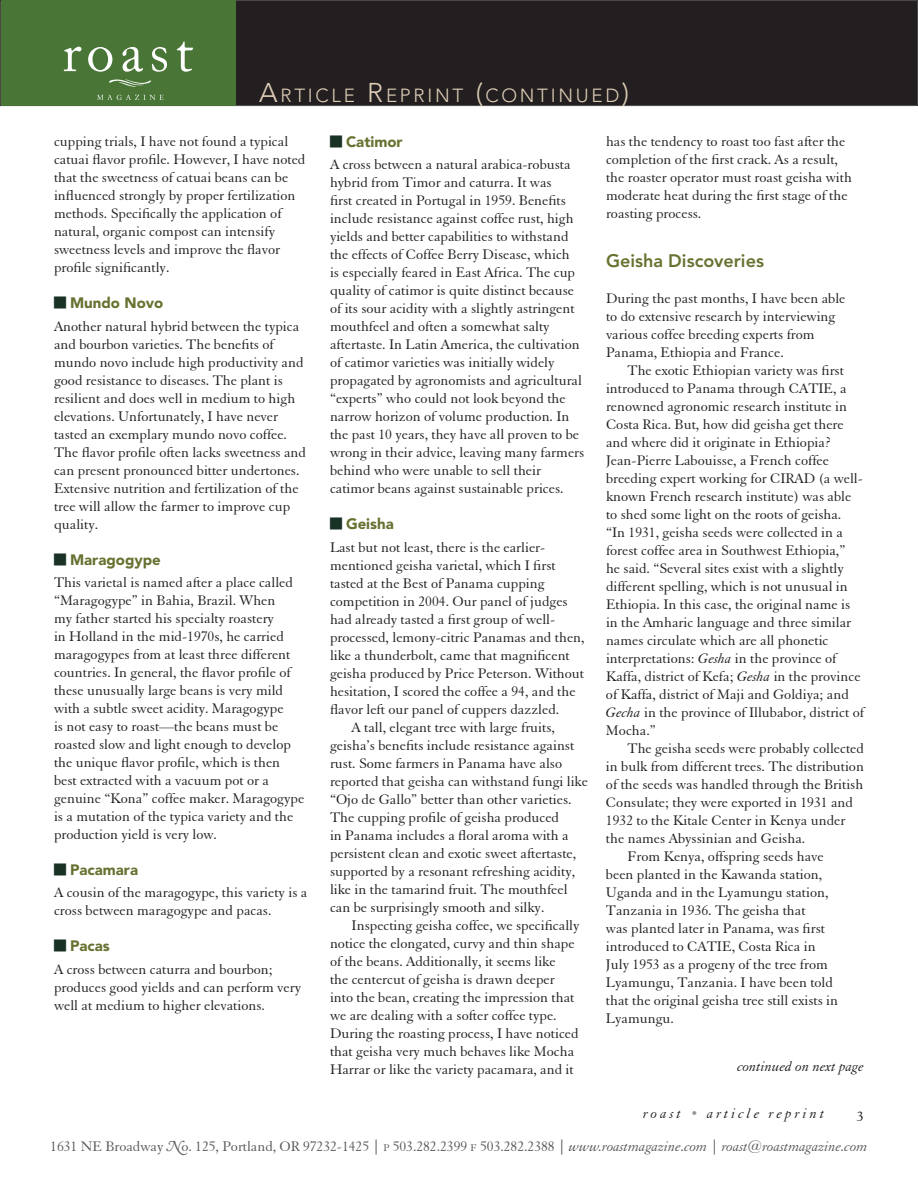
<style>
.page{position:relative;width:918px;height:1188px;background:#fff}
.page>*{position:absolute;margin:0;border:0;box-sizing:border-box;transform-origin:0 0}
.t1{font:300 18.9px "Avenir";letter-spacing:.145em;color:#deceb6}
.t2{font:800 18px "Avenir";color:#667230}
.t3{font:15px/18px "Elegant Garamond BT";color:#231f20}
.t4{font:15px "Elegant Garamond BT";color:#57585a}
.t5{font:900 15px "Avenir";color:#667230}
.t6{font:italic 15px "Elegant Garamond BT";letter-spacing:.2em;color:#231f20}
.t7{font:italic 15px "Elegant Garamond BT";color:#231f20}
.t8{font:15px "Goudy SC";color:#231f20}
.s1{font-size:27px}
.s2{font-family:"Vienna Extras";font-weight:400;color:#1a3225}
.s3{font-style:italic}
.s4{font-size:13.5px;color:#939598}
.s5{font-family:"Adobe Caslon Swash";font-style:italic}
.s6{font-size:10.5px}
</style>
<div class="page">
<div style="left:235px;top:1px;width:682px;height:104px;background:#231f20"></div>
<div style="left:1px;top:1px;width:234px;height:105px;background:#497637"></div>
<svg style="left:64px;top:47px;width:17px;height:24px"></svg>
<svg style="left:88px;top:47px;width:24px;height:25px"></svg>
<svg style="left:122px;top:47px;width:21px;height:25px"></svg>
<svg style="left:152px;top:47px;width:15px;height:25px"></svg>
<svg style="left:177px;top:41px;width:16px;height:31px"></svg>
<svg style="left:109px;top:79px;width:42px;height:8px"></svg>
<svg style="left:97px;top:95px;width:67px;height:5px"></svg>
<p class="t1" style="left:259px;top:85px;width:371px"><span class="s1">A</span>RTICLE <span class="s1">R</span>EPRINT <span class="s1">(</span>CONTINUED<span class="s1">)</span></p>
<p class="t3" style="left:54px;top:132px;width:253px">cupping trials, I have not found a typical catuai flavor profile. However, I have noted that the sweetness of catuai beans can be influenced strongly by proper fertilization methods. Specifically the application of natural, organic compost can intensify sweetness levels and improve the flavor profile significantly.</p>
<p class="t5" style="left:54px;top:294px;width:111px"><span class="s2">J</span> Mundo Novo</p>
<p class="t3" style="left:54px;top:317px;width:254px">Another natural hybrid between the typica and bourbon varieties. The benefits of mundo novo include high productivity and good resistance to diseases. The plant is resilient and does well in medium to high elevations. Unfortunately, I have never tasted an exemplary mundo novo coffee.<br>The flavor profile often lacks sweetness and can present pronounced bitter undertones.<br>Extensive nutrition and fertilization of the tree will allow the farmer to improve cup quality.</p>
<p class="t5" style="left:54px;top:550px;width:108px"><span class="s2">J</span> Maragogype</p>
<p class="t3" style="left:54px;top:573px;width:252px">This varietal is named after a place called “Maragogype” in Bahia, Brazil. When<br>my father started his specialty roastery<br>in Holland in the mid-1970s, he carried maragogypes from at least three different countries. In general, the flavor profile of these unusually large beans is very mild with a subtle sweet acidity. Maragogype<br>is not easy to roast—the beans must be roasted slow and light enough to develop the unique flavor profile, which is then best extracted with a vacuum pot or a genuine “Kona” coffee maker. Maragogype is a mutation of the typica variety and the production yield is very low.</p>
<p class="t5" style="left:54px;top:861px;width:86px"><span class="s2">J</span> Pacamara</p>
<p class="t3" style="left:54px;top:883px;width:255px">A cousin of the maragogype, this variety is a cross between maragogype and pacas.</p>
<p class="t5" style="left:54px;top:937px;width:57px"><span class="s2">J</span> Pacas</p>
<p class="t3" style="left:54px;top:960px;width:249px">A cross between caturra and bourbon; produces good yields and can perform very well at medium to higher elevations.</p>
<p class="t5" style="left:330px;top:133px;width:74px"><span class="s2">J</span> Catimor</p>
<p class="t3" style="left:330px;top:155px;width:256px">A cross between a natural arabica-robusta hybrid from Timor and caturra. It was<br>first created in Portugal in 1959. Benefits include resistance against coffee rust, high yields and better capabilities to withstand the effects of Coffee Berry Disease, which<br>is especially feared in East Africa. The cup quality of catimor is quite distinct because of its sour acidity with a slightly astringent mouthfeel and often a somewhat salty aftertaste. In Latin America, the cultivation of catimor varieties was initially widely propagated by agronomists and agricultural “experts” who could not look beyond the narrow horizon of volume production. In the past 10 years, they have all proven to be wrong in their advice, leaving many farmers behind who were unable to sell their catimor beans against sustainable prices.</p>
<p class="t5" style="left:330px;top:515px;width:65px"><span class="s2">J</span> Geisha</p>
<p class="t3" style="left:330px;top:538px;width:217px">Last but not least, there is the earlier-</p>
<p class="t3" style="left:330px;top:556px;width:227px">mentioned geisha varietal, which I first</p>
<p class="t3" style="left:330px;top:574px;width:216px">tasted at the Best of Panama cupping</p>
<p class="t3" style="left:330px;top:592px;width:239px">competition in 2004. Our panel of judges</p>
<p class="t3" style="left:330px;top:610px;width:227px">had already tasted a first group of well-</p>
<p class="t3" style="left:330px;top:628px;width:256px">processed, lemony-citric Panamas and then,</p>
<p class="t3" style="left:330px;top:646px;width:241px">like a thunderbolt, came that magnificent</p>
<p class="t3" style="left:330px;top:664px;width:256px">geisha produced by Price Peterson. Without</p>
<p class="t3" style="left:330px;top:682px;width:247px">hesitation, I scored the coffee a 94, and the</p>
<p class="t3" style="left:330px;top:700px;width:231px">flavor left our panel of cuppers dazzled.</p>
<p class="t3" style="left:352px;top:718px;width:205px">A tall, elegant tree with large fruits,</p>
<p class="t3" style="left:330px;top:736px;width:246px">geisha’s benefits include resistance against</p>
<p class="t3" style="left:330px;top:754px;width:234px">rust. Some farmers in Panama have also</p>
<p class="t3" style="left:330px;top:772px;width:260px">reported that geisha can withstand fungi like</p>
<p class="t3" style="left:330px;top:790px;width:243px">“Ojo de Gallo” better than other varieties.</p>
<p class="t3" style="left:330px;top:808px;width:231px">The cupping profile of geisha produced</p>
<p class="t3" style="left:330px;top:826px;width:240px">in Panama includes a floral aroma with a</p>
<p class="t3" style="left:330px;top:844px;width:248px">persistent clean and exotic sweet aftertaste,</p>
<p class="t3" style="left:330px;top:862px;width:247px">supported by a resonant refreshing acidity,</p>
<p class="t3" style="left:330px;top:880px;width:239px">like in the tamarind fruit. The mouthfeel</p>
<p class="t3" style="left:330px;top:898px;width:216px">can be surprisingly smooth and silky.</p>
<p class="t3" style="left:352px;top:916px;width:229px">Inspecting geisha coffee, we specifically</p>
<p class="t3" style="left:330px;top:934px;width:246px">notice the elongated, curvy and thin shape</p>
<p class="t3" style="left:330px;top:952px;width:227px">of the beans. Additionally, it seems like</p>
<p class="t3" style="left:330px;top:970px;width:226px">the centercut of geisha is drawn deeper</p>
<p class="t3" style="left:330px;top:988px;width:246px">into the bean, creating the impression that</p>
<p class="t3" style="left:330px;top:1006px;width:228px">we are dealing with a softer coffee type.</p>
<p class="t3" style="left:330px;top:1024px;width:250px">During the roasting process, I have noticed</p>
<p class="t3" style="left:330px;top:1042px;width:246px">that geisha very much behaves like Mocha</p>
<p class="t3" style="left:330px;top:1060px;width:245px">Harrar or like the variety pacamara, and it</p>
<p class="t3" style="left:606px;top:132px;width:248px">has the tendency to roast too fast after the completion of the first crack. As a result, the roaster operator must roast geisha with moderate heat during the first stage of the roasting process.</p>
<p class="t2" style="left:606px;top:250px;width:160px">Geisha Discoveries</p>
<p class="t3" style="left:606px;top:289px;width:241px">During the past months, I have been able to do extensive research by interviewing various coffee breeding experts from Panama, Ethiopia and France.</p>
<p class="t3" style="left:606px;top:361px;width:260px;text-indent:22px">The exotic Ethiopian variety was first introduced to Panama through CATIE, a renowned agronomic research institute in Costa Rica. But, how did geisha get there and where did it originate in Ethiopia?<br>Jean-Pierre Labouisse, a French coffee breeding expert working for CIRAD (a well&shy;known French research institute) was able to shed some light on the roots of geisha. “In 1931, geisha seeds were collected in a forest coffee area in Southwest Ethiopia,”<br>he said. “Several sites exist with a slightly different spelling, which is not unusual in Ethiopia. In this case, the original name is in the Amharic language and three similar names circulate which are all phonetic interpretations: <span class="s3">Gesha</span> in the province of Kaffa, district of Kefa; <span class="s3">Gesha</span> in the province of Kaffa, district of Maji and Goldiya; and <span class="s3">Gecha</span> in the province of Illubabor, district of Mocha.”</p>
<p class="t3" style="left:628px;top:739px;width:238px">The geisha seeds were probably collected</p>
<p class="t3" style="left:606px;top:757px;width:259px">in bulk from different trees. The distribution</p>
<p class="t3" style="left:606px;top:775px;width:259px">of the seeds was handled through the British</p>
<p class="t3" style="left:606px;top:793px;width:248px">Consulate; they were exported in 1931 and</p>
<p class="t3" style="left:606px;top:811px;width:241px">1932 to the Kitale Center in Kenya under</p>
<p class="t3" style="left:606px;top:829px;width:201px">the names Abyssinian and Geisha.</p>
<p class="t3" style="left:628px;top:847px;width:198px">From Kenya, offspring seeds have</p>
<p class="t3" style="left:606px;top:865px;width:218px">been planted in the Kawanda station,</p>
<p class="t3" style="left:606px;top:883px;width:224px">Uganda and in the Lyamungu station,</p>
<p class="t3" style="left:606px;top:901px;width:201px">Tanzania in 1936. The geisha that</p>
<p class="t3" style="left:606px;top:919px;width:221px">was planted later in Panama, was first</p>
<p class="t3" style="left:606px;top:937px;width:211px">introduced to CATIE, Costa Rica in</p>
<p class="t3" style="left:606px;top:955px;width:223px">July 1953 as a progeny of the tree from</p>
<p class="t3" style="left:606px;top:973px;width:229px">Lyamungu, Tanzania. I have been told</p>
<p class="t3" style="left:606px;top:991px;width:234px">that the original geisha tree still exists in</p>
<p class="t3" style="left:606px;top:1009px;width:69px">Lyamungu.</p>
<p class="t7" style="left:737px;top:1058px;width:128px">continued on next page</p>
<p class="t6" style="left:643px;top:1104px;width:183px">roast <span class="s4">•</span> article reprint</p>
<p class="t8" style="left:856px;top:1104px;width:9px">3</p>
<p class="t4" style="left:50px;top:1138px;width:819px">1631 NE Broadway <span class="s5">N</span>o. 125, Portland, OR 97232-1425 | <span class="s6">P</span> 503.282.2399 <span class="s6">F</span> 503.282.2388 | <span class="s3">www.roastmagazine.com</span> | <span class="s3">roast@roastmagazine.com</span></p>
</div>
